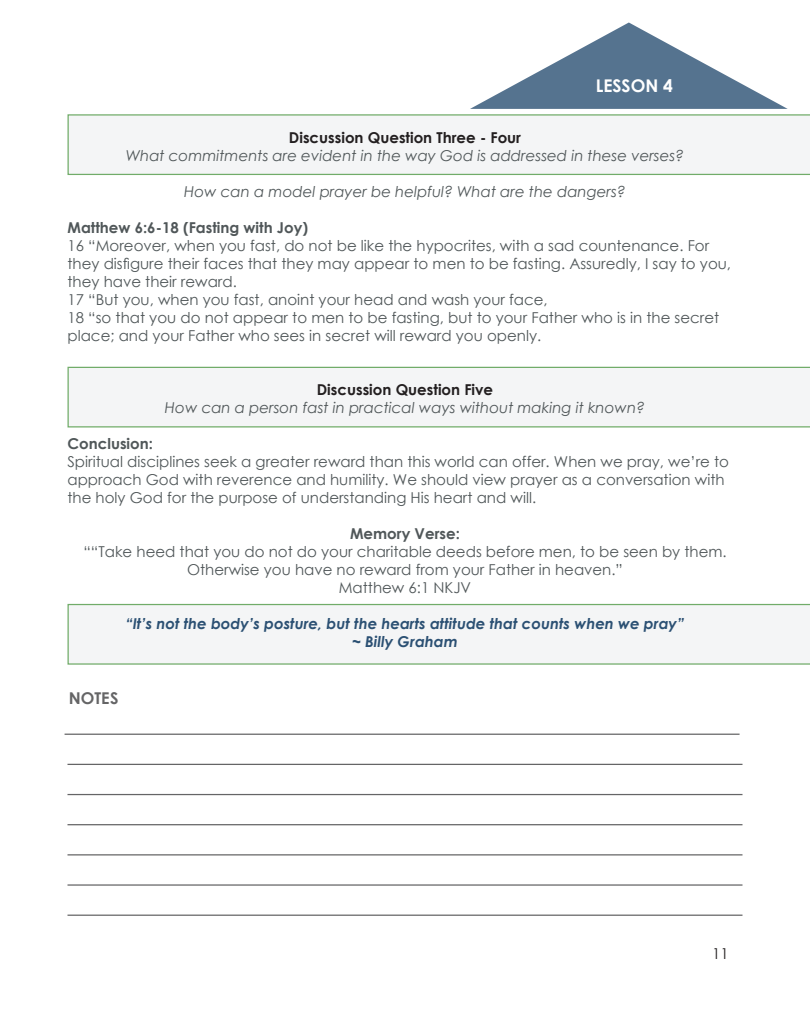
<style>
.page{position:relative;width:810px;height:1035px;background:#fff}
.page>*{position:absolute;margin:0;border:0;box-sizing:border-box;transform-origin:0 0}
.t1{font:700 17.5px "Century Gothic";color:#fff}
.t2{font:700 16.25px "Century Gothic";letter-spacing:.005em;color:#656566}
.t3{font:15px/18px "Century Gothic";color:#505759}
.t4{font:italic 15px "Century Gothic";color:#505759}
.t5{font:italic 700 15px "Century Gothic";color:#2b5073}
.t6{font:700 15px "Century Gothic";color:#505759}
.t7{font:700 15px "Century Gothic";color:#231f20}
.t8{font:15px "Century Gothic";color:#231f20}
</style>
<div class="page">
<div style="left:68px;top:604px;width:742px;height:61px;background:#f4f5f6"></div>
<div style="left:68px;top:367px;width:742px;height:61px;background:#f4f5f6"></div>
<div style="left:68px;top:114px;width:742px;height:61px;background:#f4f5f6"></div>
<svg style="left:470px;top:22px;width:318px;height:87px"></svg>
<hr style="left:68px;top:764px;width:674px;height:1px;background:#656566">
<hr style="left:68px;top:794px;width:674px;height:1px;background:#656566">
<hr style="left:68px;top:824px;width:674px;height:1px;background:#656566">
<hr style="left:68px;top:915px;width:674px;height:1px;background:#656566">
<hr style="left:68px;top:854px;width:674px;height:1px;background:#656566">
<hr style="left:68px;top:884px;width:674px;height:2px;background:#656566">
<hr style="left:65px;top:734px;width:675px;height:1px;background:#656566">
<p class="t1" style="left:596px;top:72px;width:79px">LESSON 4</p>
<p class="t7" style="left:289px;top:126px;width:234px">Discussion Question Three - Four</p>
<p class="t4" style="left:126px;top:145px;width:560px">What commitments are evident in the way God is addressed in these verses?</p>
<p class="t4" style="left:184px;top:181px;width:443px">How can a model prayer be helpful? What are the dangers?</p>
<p class="t6" style="left:68px;top:216px;width:242px">Matthew 6:6-18 (Fasting with Joy)</p>
<p class="t3" style="left:68px;top:236px;width:665px">16 “Moreover, when you fast, do not be like the hypocrites, with a sad countenance. For they disfigure their faces that they may appear to men to be fasting. Assuredly, I say to you, they have their reward.</p>
<p class="t3" style="left:68px;top:290px;width:482px">17 “But you, when you fast, anoint your head and wash your face,</p>
<p class="t3" style="left:68px;top:308px;width:653px">18 “so that you do not appear to men to be fasting, but to your Father who is in the secret place; and your Father who sees in secret will reward you openly.</p>
<p class="t7" style="left:317px;top:378px;width:178px">Discussion Question Five</p>
<p class="t4" style="left:165px;top:397px;width:482px">How can a person fast in practical ways without making it known?</p>
<p class="t6" style="left:68px;top:432px;width:87px">Conclusion:</p>
<p class="t3" style="left:68px;top:452px;width:663px">Spiritual disciplines seek a greater reward than this world can offer. When we pray, we’re to approach God with reverence and humility. We should view prayer as a conversation with the holy God for the purpose of understanding His heart and will.</p>
<p class="t6" style="left:350px;top:522px;width:111px">Memory Verse:</p>
<p class="t3" style="left:83px;top:542px;width:645px;text-align:center">““Take heed that you do not do your charitable deeds before men, to be seen by them.<br>Otherwise you have no reward from your Father in heaven.”</p>
<p class="t3" style="left:339px;top:578px;width:134px">Matthew 6:1 NKJV</p>
<p class="t5" style="left:126px;top:612px;width:560px">“It’s not the body’s posture, but the hearts attitude that counts when we pray”</p>
<p class="t5" style="left:352px;top:630px;width:107px">~ Billy Graham</p>
<p class="t2" style="left:69px;top:686px;width:51px">NOTES</p>
<p class="t8" style="left:712px;top:943px;width:18px">11</p>
</div>
